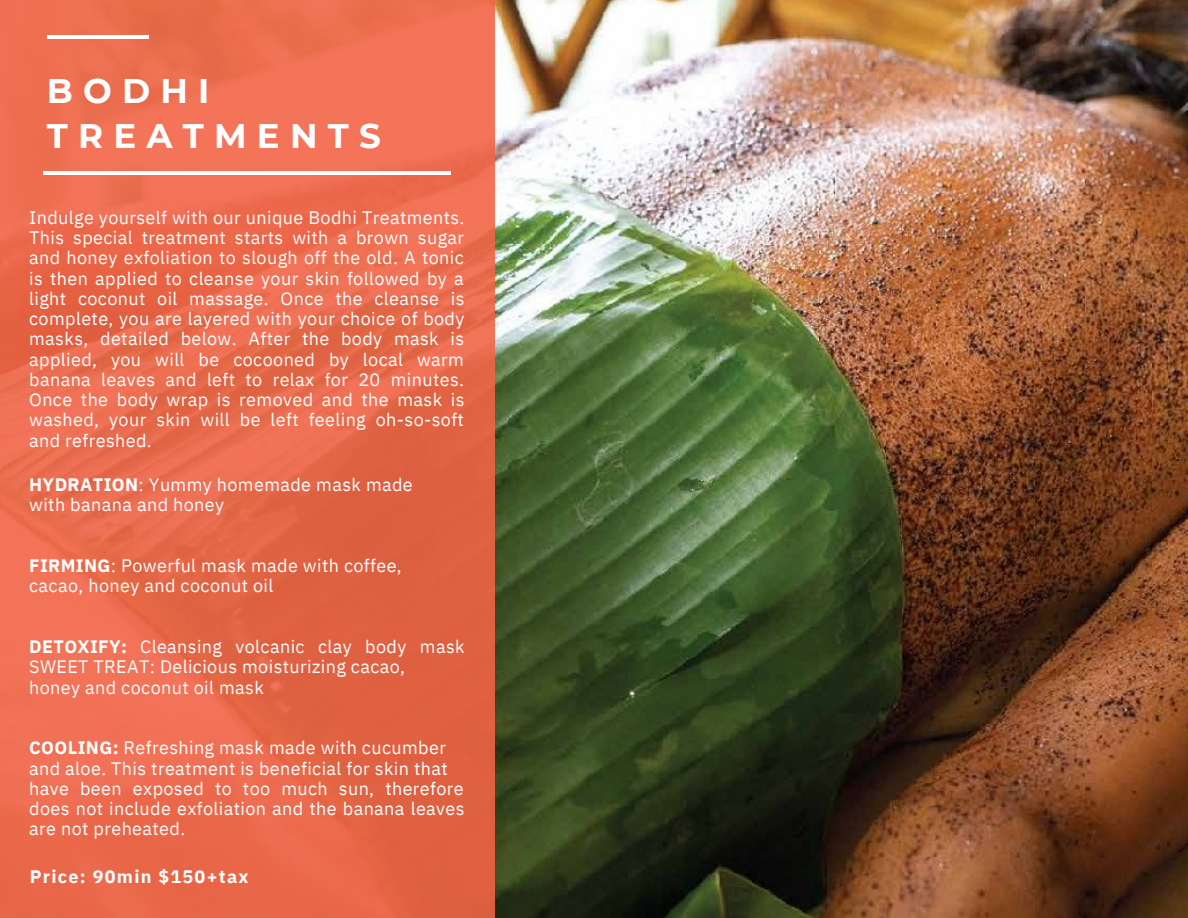
<style>
.page{position:relative;width:1188px;height:918px;background:#fff}
.page>*{position:absolute;margin:0;border:0;box-sizing:border-box;transform-origin:0 0}
.t1{font:700 34.05px/45px "Montserrat";letter-spacing:.3em;color:#fff}
.t2{font:18px/20.2px "IBM Plex Sans";letter-spacing:.02em;color:#fff}
.t3{font:700 18px "IBM Plex Sans";letter-spacing:.07em;color:#fff}
.s1{font-weight:700}
</style>
<div class="page">
<img style="left:494px;top:0;width:694px;height:918px">
<svg style="left:0;top:0;width:494px;height:918px;background:#e96a4c"></svg>
<hr style="left:43px;top:171px;width:407px;height:4px;background:#fff">
<hr style="left:47px;top:35px;width:101px;height:4px;background:#fff">
<h1 class="t1" style="left:47px;top:68px;width:335px">BODHI<br>TREATMENTS</h1>
<p class="t2" style="left:29px;top:207px;width:437px;text-align:justify">Indulge yourself with our unique Bodhi Treatments.<br>This special treatment starts with a brown sugar and honey exfoliation to slough off the old. A tonic is then applied to cleanse your skin followed by a light coconut oil massage. Once the cleanse is complete, you are layered with your choice of body masks, detailed below. After the body mask is applied, you will be cocooned by local warm banana leaves and left to relax for 20 minutes.<br>Once the body wrap is removed and the mask is washed, your skin will be left feeling oh-so-soft and refreshed.</p>
<p class="t2" style="left:29px;top:474px;width:385px"><span class="s1">HYDRATION</span>: Yummy homemade mask made with banana and honey</p>
<p class="t2" style="left:29px;top:555px;width:374px"><span class="s1">FIRMING</span>: Powerful mask made with coffee, cacao, honey and coconut oil</p>
<p class="t2" style="left:29px;top:636px;width:437px"><span class="s1">DETOXIFY:</span> Cleansing volcanic clay body mask<br>SWEET TREAT: Delicious moisturizing cacao,<br>honey and coconut oil mask</p>
<p class="t2" style="left:29px;top:738px;width:437px"><span class="s1">COOLING:</span> Refreshing mask made with cucumber and aloe. This treatment is beneficial for skin that have been exposed to too much sun, therefore does not include exfoliation and the banana leaves are not preheated.</p>
<p class="t3" style="left:30px;top:865px;width:220px">Price: 90min $150+tax</p>
</div>
